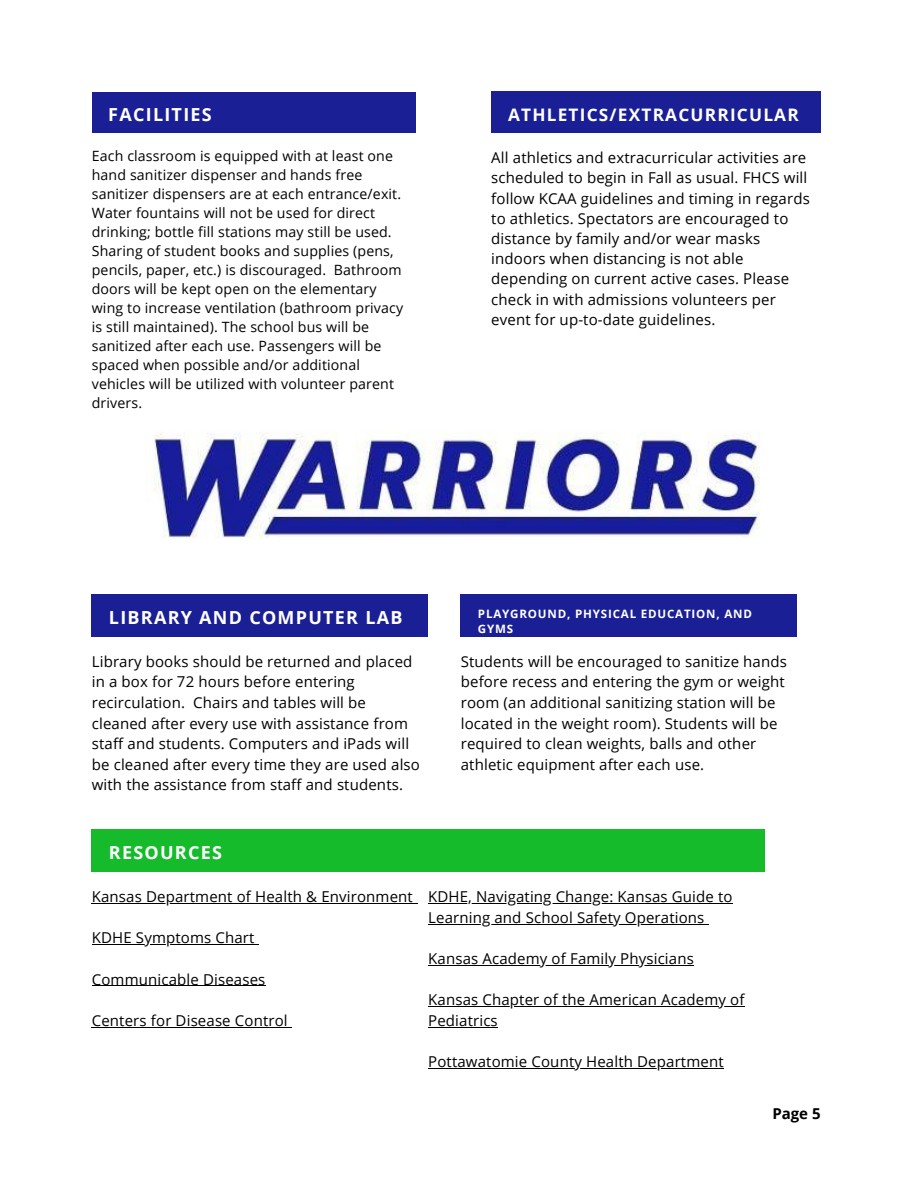
<style>
.page{position:relative;width:918px;height:1188px;background:#fff}
.page>*{position:absolute;margin:0;border:0;box-sizing:border-box;transform-origin:0 0}
.t1{font:700 18px "Open Sans";letter-spacing:.07em;color:#fff}
.t2{font:700 17.25px "Open Sans";letter-spacing:.07em;color:#fff}
.t3{font:15px/20.5px "Open Sans";letter-spacing:.01em;color:#000}
.t4{font:700 15px "Open Sans";color:#000}
.t5{font:14.1px/19px "Open Sans";letter-spacing:.01em;color:#000}
.t6{font:700 11.55px/15.5px "Open Sans";letter-spacing:.07em;color:#fff}
</style>
<div class="page">
<div style="left:461px;top:594px;width:336px;height:42px;background:#1a1f95"></div>
<div style="left:92px;top:594px;width:336px;height:42px;background:#1a1f95"></div>
<div style="left:491px;top:92px;width:330px;height:41px;background:#1a1f95"></div>
<img style="left:149px;top:432px;width:611px;height:106px">
<div style="left:92px;top:92px;width:324px;height:40px;background:#1a1f95"></div>
<div style="left:92px;top:830px;width:336px;height:42px;background:#16bb2c"></div>
<hr style="left:92px;top:903px;width:321px;height:1px;background:#000">
<hr style="left:92px;top:944px;width:163px;height:1px;background:#000">
<hr style="left:92px;top:986px;width:174px;height:1px;background:#000">
<hr style="left:92px;top:1027px;width:196px;height:1px;background:#000">
<div style="left:428px;top:830px;width:337px;height:42px;background:#16bb2c"></div>
<hr style="left:428px;top:903px;width:305px;height:1px;background:#000">
<hr style="left:428px;top:924px;width:277px;height:1px;background:#000">
<hr style="left:428px;top:965px;width:266px;height:1px;background:#000">
<hr style="left:428px;top:1006px;width:317px;height:1px;background:#000">
<hr style="left:428px;top:1027px;width:70px;height:1px;background:#000">
<hr style="left:428px;top:1068px;width:296px;height:1px;background:#000">
<p class="t1" style="left:108px;top:102px;width:105px">FACILITIES</p>
<p class="t5" style="left:92px;top:146px;width:313px">Each classroom is equipped with at least one hand sanitizer dispenser and hands free sanitizer dispensers are at each entrance/exit.<br>Water fountains will not be used for direct drinking; bottle fill stations may still be used.<br>Sharing of student books and supplies (pens, pencils, paper, etc.) is discouraged. Bathroom doors will be kept open on the elementary wing to increase ventilation (bathroom privacy is still maintained). The school bus will be sanitized after each use. Passengers will be spaced when possible and/or additional vehicles will be utilized with volunteer parent drivers.</p>
<p class="t2" style="left:508px;top:103px;width:292px">ATHLETICS/EXTRACURRICULAR</p>
<p class="t3" style="left:491px;top:147px;width:320px">All athletics and extracurricular activities are scheduled to begin in Fall as usual. FHCS will follow KCAA guidelines and timing in regards to athletics. Spectators are encouraged to distance by family and/or wear masks indoors when distancing is not able depending on current active cases. Please check in with admissions volunteers per event for up-to-date guidelines.</p>
<p class="t1" style="left:109px;top:605px;width:295px">LIBRARY AND COMPUTER LAB</p>
<p class="t3" style="left:92px;top:651px;width:330px">Library books should be returned and placed in a box for 72 hours before entering recirculation. Chairs and tables will be cleaned after every use with assistance from staff and students. Computers and iPads will be cleaned after every time they are used also with the assistance from staff and students.</p>
<p class="t6" style="left:478px;top:605px;width:276px">PLAYGROUND, PHYSICAL EDUCATION, AND<br>GYMS</p>
<p class="t3" style="left:461px;top:651px;width:328px">Students will be encouraged to sanitize hands before recess and entering the gym or weight room (an additional sanitizing station will be located in the weight room). Students will be required to clean weights, balls and other athletic equipment after each use.</p>
<p class="t1" style="left:109px;top:840px;width:115px">RESOURCES</p>
<p class="t3" style="left:92px;top:886px;width:323px">Kansas Department of Health &amp; Environment</p>
<p class="t3" style="left:92px;top:927px;width:164px">KDHE Symptoms Chart</p>
<p class="t3" style="left:92px;top:969px;width:175px">Communicable Diseases</p>
<p class="t3" style="left:92px;top:1010px;width:197px">Centers for Disease Control</p>
<p class="t3" style="left:428px;top:886px;width:306px">KDHE, Navigating Change: Kansas Guide to<br>Learning and School Safety Operations</p>
<p class="t3" style="left:428px;top:948px;width:267px">Kansas Academy of Family Physicians</p>
<p class="t3" style="left:428px;top:989px;width:318px">Kansas Chapter of the American Academy of<br>Pediatrics</p>
<p class="t3" style="left:428px;top:1051px;width:297px">Pottawatomie County Health Department</p>
<p class="t4" style="left:772px;top:1103px;width:50px">Page 5</p>
</div>
